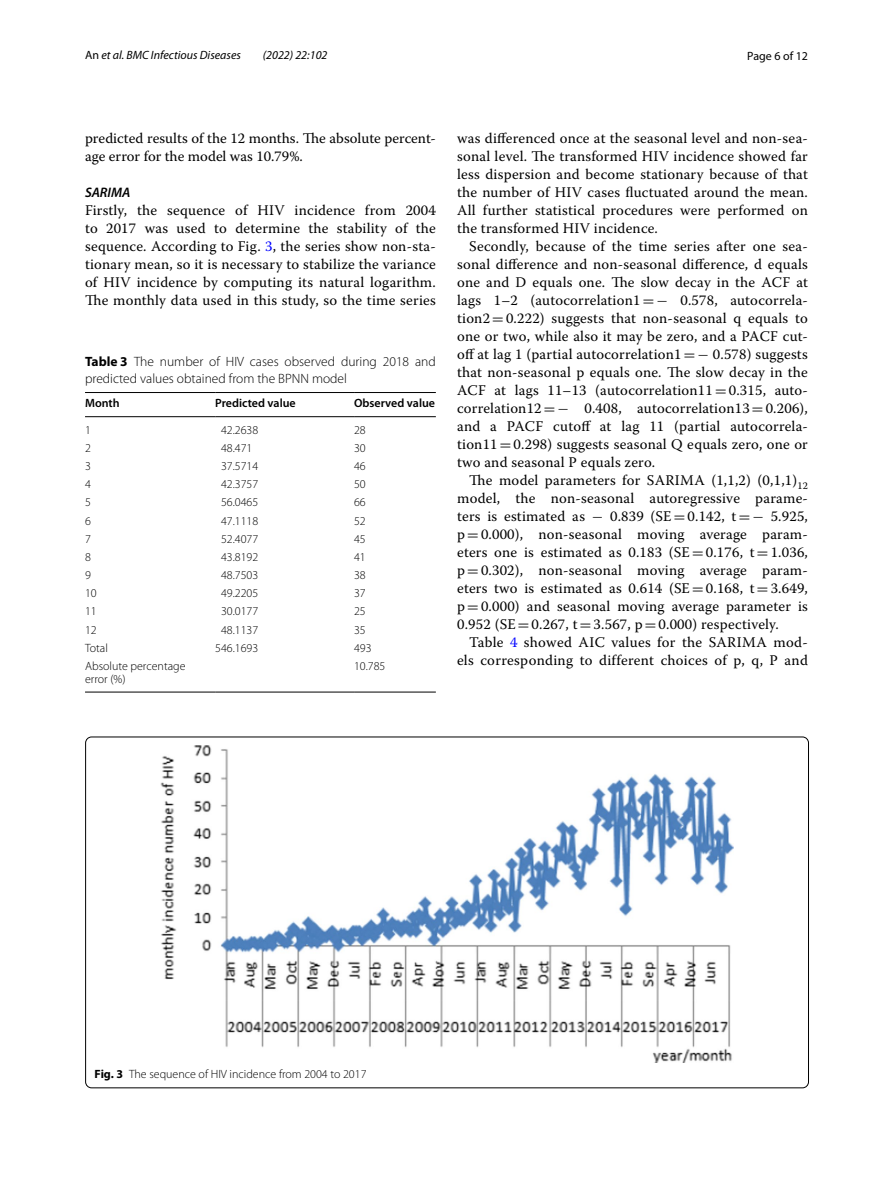
<style>
.page{position:relative;width:893px;height:1187px;background:#fff}
.page>*{position:absolute;margin:0;border:0;box-sizing:border-box;transform-origin:0 0}
.t1{font:14.7px/18px "Warnock Pro";letter-spacing:.015em;color:#000;text-align:justify}
.t2{font:italic 600 13.8px "Myriad Pro";color:#000}
.t3{font:300 13.5px/16.5px "Myriad Pro";color:#000}
.t4{font:300 12px/13.5px "Myriad Pro";color:#000}
.t5{font:italic 12px "Myriad Pro";color:#000}
.t6{font:600 12px "Myriad Pro";color:#000}
.t7{font:12px "Myriad Pro";color:#000}
.s1{font-style:normal}
.s2{color:#00f}
.s3{font-weight:700}
.s4{font-family:"MTSY"}
</style>
<div class="page">
<hr style="left:85px;top:392px;width:130px;height:1px;background:#000">
<hr style="left:85px;top:416px;width:130px;height:1px;background:#000">
<hr style="left:215px;top:392px;width:139px;height:1px;background:#000">
<hr style="left:215px;top:416px;width:139px;height:1px;background:#000">
<hr style="left:354px;top:392px;width:82px;height:1px;background:#000">
<hr style="left:354px;top:416px;width:82px;height:1px;background:#000">
<hr style="left:85px;top:691px;width:130px;height:1px;background:#000">
<hr style="left:215px;top:691px;width:139px;height:1px;background:#000">
<hr style="left:354px;top:691px;width:82px;height:1px;background:#000">
<img style="left:160px;top:746px;width:574px;height:316px">
<p class="t5" style="left:85px;top:48px;width:157px"><span class="s1">An</span> et al. BMC Infectious Diseases</p>
<p class="t5" style="left:263px;top:48px;width:66px">(2022) 22:102</p>
<p class="t7" style="left:747px;top:48px;width:62px">Page 6 of 12</p>
<p class="t1" style="left:85px;top:128px;width:352px">predicted results of the 12 months. The absolute percent&shy;age error for the model was 10.79%.</p>
<p class="t2" style="left:85px;top:183px;width:47px">SARIMA</p>
<p class="t1" style="left:85px;top:200px;width:352px">Firstly, the sequence of HIV incidence from 2004 to 2017 was used to determine the stability of the sequence. According to Fig. <span class="s2">3</span>, the series show non-sta&shy;tionary mean, so it is necessary to stabilize the variance of HIV incidence by computing its natural logarithm.<br>The monthly data used in this study, so the time series</p>
<p class="t3" style="left:85px;top:353px;width:352px"><span class="s3">Table 3</span> The number of HIV cases observed during 2018 and predicted values obtained from the BPNN model</p>
<p class="t6" style="left:85px;top:395px;width:36px">Month</p>
<p class="t6" style="left:215px;top:395px;width:82px">Predicted value</p>
<p class="t6" style="left:354px;top:395px;width:83px">Observed value</p>
<p class="t4" style="left:85px;top:423px;width:7px">1</p>
<p class="t4" style="left:221px;top:423px;width:39px">42.2638</p>
<p class="t4" style="left:354px;top:423px;width:13px">28</p>
<p class="t4" style="left:85px;top:441px;width:7px">2</p>
<p class="t4" style="left:221px;top:441px;width:33px">48.471</p>
<p class="t4" style="left:354px;top:441px;width:13px">30</p>
<p class="t4" style="left:85px;top:459px;width:7px">3</p>
<p class="t4" style="left:221px;top:459px;width:39px">37.5714</p>
<p class="t4" style="left:354px;top:459px;width:13px">46</p>
<p class="t4" style="left:85px;top:477px;width:7px">4</p>
<p class="t4" style="left:221px;top:477px;width:39px">42.3757</p>
<p class="t4" style="left:354px;top:477px;width:13px">50</p>
<p class="t4" style="left:85px;top:496px;width:7px">5</p>
<p class="t4" style="left:221px;top:496px;width:39px">56.0465</p>
<p class="t4" style="left:354px;top:496px;width:13px">66</p>
<p class="t4" style="left:85px;top:514px;width:7px">6</p>
<p class="t4" style="left:221px;top:514px;width:39px">47.1118</p>
<p class="t4" style="left:354px;top:514px;width:13px">52</p>
<p class="t4" style="left:85px;top:532px;width:7px">7</p>
<p class="t4" style="left:221px;top:532px;width:39px">52.4077</p>
<p class="t4" style="left:354px;top:532px;width:13px">45</p>
<p class="t4" style="left:85px;top:550px;width:7px">8</p>
<p class="t4" style="left:221px;top:550px;width:39px">43.8192</p>
<p class="t4" style="left:354px;top:550px;width:13px">41</p>
<p class="t4" style="left:85px;top:568px;width:7px">9</p>
<p class="t4" style="left:221px;top:568px;width:39px">48.7503</p>
<p class="t4" style="left:354px;top:568px;width:13px">38</p>
<p class="t4" style="left:85px;top:586px;width:13px">10</p>
<p class="t4" style="left:221px;top:586px;width:39px">49.2205</p>
<p class="t4" style="left:354px;top:586px;width:13px">37</p>
<p class="t4" style="left:85px;top:604px;width:13px">11</p>
<p class="t4" style="left:221px;top:604px;width:39px">30.0177</p>
<p class="t4" style="left:354px;top:604px;width:13px">25</p>
<p class="t4" style="left:85px;top:623px;width:13px">12</p>
<p class="t4" style="left:221px;top:623px;width:39px">48.1137</p>
<p class="t4" style="left:354px;top:623px;width:13px">35</p>
<p class="t4" style="left:85px;top:641px;width:24px">Total</p>
<p class="t4" style="left:215px;top:641px;width:45px">546.1693</p>
<p class="t4" style="left:354px;top:641px;width:19px">493</p>
<p class="t4" style="left:85px;top:659px;width:102px">Absolute percentage error (%)</p>
<p class="t4" style="left:354px;top:659px;width:33px">10.785</p>
<p class="t1" style="left:457px;top:128px;width:352px">was differenced once at the seasonal level and non-sea&shy;sonal level. The transformed HIV incidence showed far less dispersion and become stationary because of that the number of HIV cases fluctuated around the mean.<br>All further statistical procedures were performed on the transformed HIV incidence.</p>
<p class="t1" style="left:457px;top:236px;width:352px;text-indent:12px">Secondly, because of the time series after one sea&shy;sonal difference and non-seasonal difference, d equals one and D equals one. The slow decay in the ACF at lags 1–2 (autocorrelation1<span class="s4">=−</span> 0.578, autocorrela&shy;tion2<span class="s4">=</span>0.222) suggests that non-seasonal q equals to one or two, while also it may be zero, and a PACF cut&shy;off at lag 1 (partial autocorrelation1<span class="s4">=−</span> 0.578) suggests that non-seasonal p equals one. The slow decay in the ACF at lags 11–13 (autocorrelation11<span class="s4">=</span>0.315, auto&shy;correlation12<span class="s4">=−</span> 0.408, autocorrelation13<span class="s4">=</span>0.206), and a PACF cutoff at lag 11 (partial autocorrela&shy;tion11<span class="s4">=</span>0.298) suggests seasonal Q equals zero, one or two and seasonal P equals zero.</p>
<p class="t1" style="left:457px;top:470px;width:352px;text-indent:12px">The model parameters for SARIMA (1,1,2) (0,1,1)<sub>12 </sub>model, the non-seasonal autoregressive parame&shy;ters is estimated as <span class="s4">−</span> 0.839 (SE<span class="s4">=</span>0.142, t<span class="s4">=−</span> 5.925, p<span class="s4">=</span>0.000), non-seasonal moving average param&shy;eters one is estimated as 0.183 (SE<span class="s4">=</span>0.176, t<span class="s4">=</span>1.036, p<span class="s4">=</span>0.302), non-seasonal moving average param&shy;eters two is estimated as 0.614 (SE<span class="s4">=</span>0.168, t<span class="s4">=</span>3.649, p<span class="s4">=</span>0.000) and seasonal moving average parameter is 0.952 (SE<span class="s4">=</span>0.267, t<span class="s4">=</span>3.567, p<span class="s4">=</span>0.000) respectively.</p>
<p class="t1" style="left:457px;top:632px;width:352px;text-align:right">Table <span class="s2">4</span> showed AIC values for the SARIMA mod&shy;els corresponding to different choices of p, q, P and</p>
<p class="t4" style="left:95px;top:1066px;width:273px"><span class="s3">Fig. 3</span> The sequence of HIV incidence from 2004 to 2017</p>
</div>
